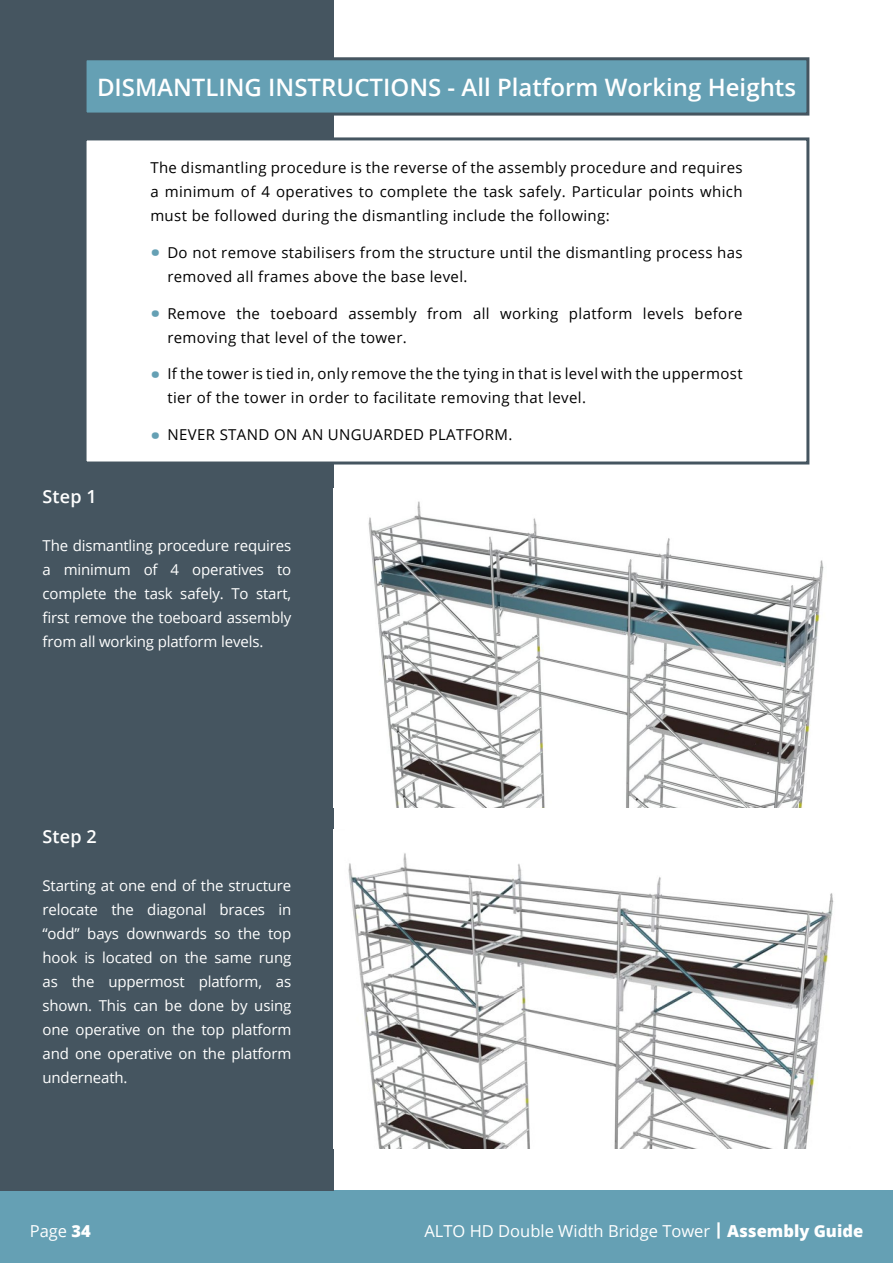
<style>
.page{position:relative;width:893px;height:1263px;background:#fff}
.page>*{position:absolute;margin:0;border:0;box-sizing:border-box;transform-origin:0 0}
.t1{font:800 34.5px "Open Sans";color:#65a0b4}
.t2{font:600 24px "Open Sans";color:#fff}
.t3{font:600 18px "Open Sans";letter-spacing:.01em;color:#fff}
.t4{font:16.5px "Open Sans";color:#fff}
.t5{font:15px/24px "Open Sans";letter-spacing:.025em;color:#000}
.t6{font:15px/24px "Open Sans";letter-spacing:-.01em;color:#fff;text-align:justify}
.s1{font-weight:800}
</style>
<div class="page">
<div style="left:0;top:1191px;width:893px;height:72px;background:#65a0b4"></div>
<div style="left:0;top:0;width:333px;height:1191px;background:#455560"></div>
<img style="left:368px;top:501px;width:456px;height:307px">
<img style="left:348px;top:853px;width:486px;height:295px">
<div style="left:85px;top:59px;width:723px;height:55px;background:#65a0b4"></div>
<div style="left:84px;top:57px;width:725px;height:59px;border:3px solid #455560"></div>
<div style="left:85px;top:139px;width:723px;height:324px;background:#fff"></div>
<div style="left:84px;top:137px;width:725px;height:327px;border:3px solid #455560"></div>
<h2 class="t2" style="left:97px;top:70px;width:700px">DISMANTLING INSTRUCTIONS - All Platform Working Heights</h2>
<p class="t5" style="left:150px;top:155px;width:594px;text-align:justify">The dismantling procedure is the reverse of the assembly procedure and requires a minimum of 4 operatives to complete the task safely. Particular points which must be followed during the dismantling include the following:</p>
<h1 class="t1" style="left:150px;top:227px;width:11px">·</h1>
<p class="t5" style="left:167px;top:240px;width:577px">Do not remove stabilisers from the structure until the dismantling process has removed all frames above the base level.</p>
<h1 class="t1" style="left:150px;top:287px;width:11px">·</h1>
<p class="t5" style="left:167px;top:301px;width:577px">Remove the toeboard assembly from all working platform levels before removing that level of the tower.</p>
<h1 class="t1" style="left:150px;top:348px;width:11px">·</h1>
<p class="t5" style="left:167px;top:362px;width:577px">If the tower is tied in, only remove the the tying in that is level with the uppermost tier of the tower in order to facilitate removing that level.</p>
<h1 class="t1" style="left:150px;top:409px;width:11px">·</h1>
<p class="t5" style="left:167px;top:422px;width:347px">NEVER STAND ON AN UNGUARDED PLATFORM.</p>
<p class="t3" style="left:43px;top:484px;width:56px">Step 1</p>
<p class="t6" style="left:43px;top:533px;width:250px">The dismantling procedure requires a minimum of 4 operatives to complete the task safely. To start, first remove the toeboard assembly from all working platform levels.</p>
<p class="t3" style="left:43px;top:824px;width:56px">Step 2</p>
<p class="t6" style="left:43px;top:873px;width:250px">Starting at one end of the structure relocate the diagonal braces in “odd” bays downwards so the top hook is located on the same rung as the uppermost platform, as shown. This can be done by using one operative on the top platform and one operative on the platform underneath.</p>
<p class="t4" style="left:30px;top:1219px;width:63px">Page <span class="s1">34</span></p>
<p class="t4" style="left:424px;top:1219px;width:440px">ALTO HD Double Width Bridge Tower <span class="s1">| Assembly Guide</span></p>
</div>
